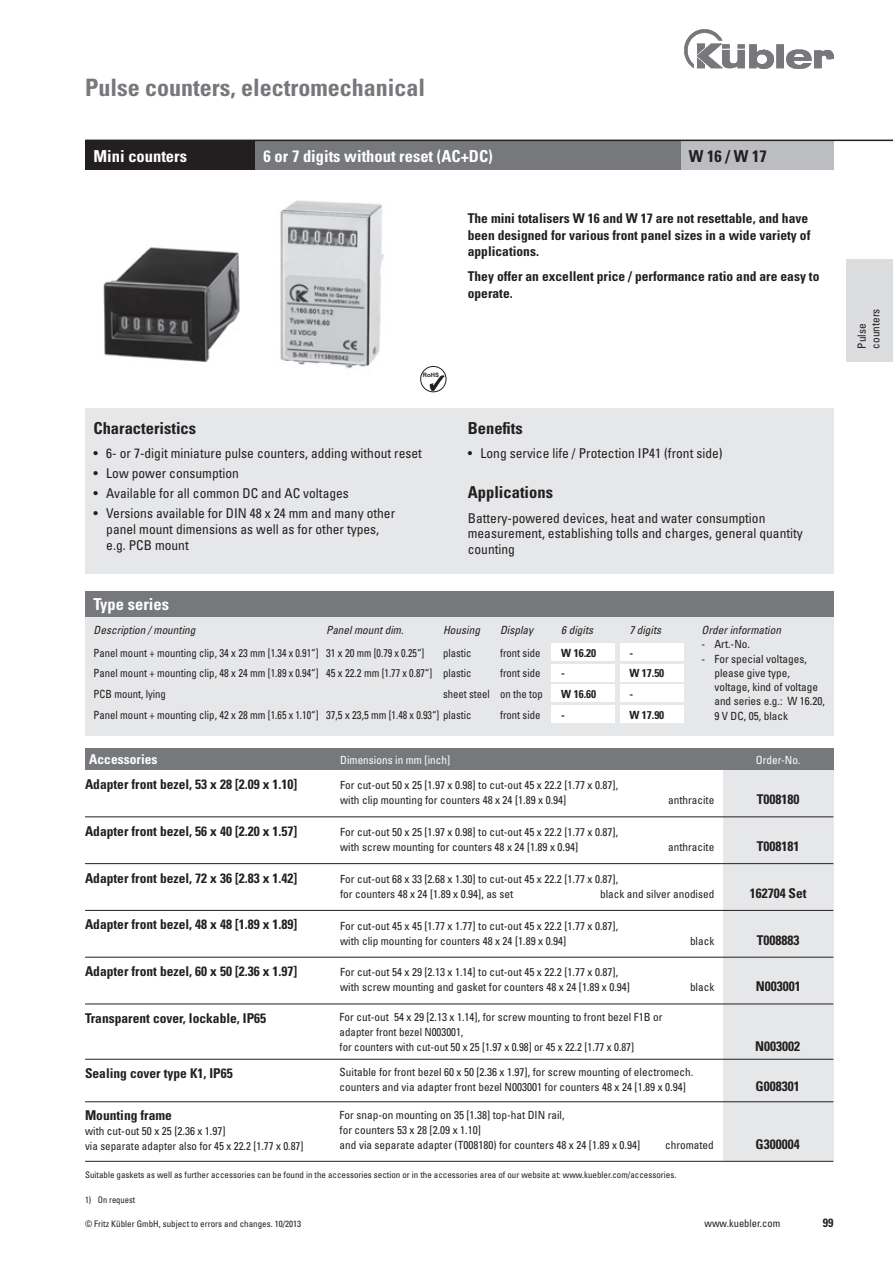
<style>
.page{position:relative;width:893px;height:1263px;background:#fff}
.page>*{position:absolute;margin:0;border:0;box-sizing:border-box;transform-origin:0 0}
.t1{font:700 condensed 24px "Univers";color:#76787b}
.t2{font:700 condensed 16.5px "Univers";color:#fff}
.t3{font:700 condensed 16.5px "Univers";color:#231f20}
.t4{font:700 condensed 13.5px/16.5px "Univers";color:#231f20}
.t5{font:condensed 13.5px/15.8px "Univers";color:#231f20}
.t6{font:700 condensed 13.5px "Univers";color:#fff}
.t7{font:700 condensed 12px "Univers";color:#231f20}
.t8{font:condensed 11.25px/15px "Univers";color:#231f20}
.t9{font:condensed 11.25px "Univers";color:#231f20;scale:.95 1}
.t10{font:italic condensed 11.25px "Univers";color:#231f20}
.t11{font:condensed 11.25px "Univers";color:#fff}
.t12{font:700 condensed 11.25px "Univers";color:#231f20}
.t13{font:condensed 10.5px "Univers";color:#231f20}
.t14{font:condensed 9px "Univers";color:#231f20}
.t15{font:condensed 9px "Univers";color:#231f20;scale:.95 1}
.t16{font:700 6px "Arial";color:#231f20}
</style>
<div class="page">
<img style="left:685px;top:30px;width:148px;height:38px">
<div style="left:85px;top:408px;width:748px;height:166px;background:#e6e7e9"></div>
<svg style="left:420px;top:366px;width:26px;height:26px"></svg>
<div style="left:85px;top:591px;width:748px;height:145px;background:#e6e7e9"></div>
<div style="left:723px;top:770px;width:110px;height:391px;background:#e6e7e9"></div>
<hr style="left:85px;top:1059px;width:748px;height:1px;background:#231f20">
<hr style="left:85px;top:1101px;width:748px;height:1px;background:#231f20">
<hr style="left:85px;top:1161px;width:748px;height:1px;background:#231f20">
<hr style="left:85px;top:910px;width:748px;height:1px;background:#231f20">
<hr style="left:85px;top:816px;width:748px;height:1px;background:#231f20">
<hr style="left:85px;top:863px;width:748px;height:1px;background:#231f20">
<hr style="left:85px;top:957px;width:748px;height:1px;background:#231f20">
<hr style="left:85px;top:1003px;width:748px;height:1px;background:#231f20">
<img style="left:103px;top:247px;width:137px;height:115px">
<img style="left:280px;top:200px;width:104px;height:169px">
<div style="left:551px;top:643px;width:64px;height:17px;background:#fff"></div>
<div style="left:620px;top:643px;width:64px;height:17px;background:#fff"></div>
<div style="left:551px;top:664px;width:64px;height:17px;background:#fff"></div>
<div style="left:620px;top:664px;width:64px;height:17px;background:#fff"></div>
<div style="left:551px;top:685px;width:64px;height:17px;background:#fff"></div>
<div style="left:620px;top:685px;width:64px;height:17px;background:#fff"></div>
<div style="left:551px;top:706px;width:64px;height:17px;background:#fff"></div>
<div style="left:620px;top:706px;width:64px;height:17px;background:#fff"></div>
<div style="left:846px;top:259px;width:47px;height:102px;background:#dcdddf"></div>
<div style="left:85px;top:591px;width:748px;height:26px;background:#76787b"></div>
<div style="left:85px;top:748px;width:748px;height:22px;background:#76787b"></div>
<div style="left:85px;top:140px;width:170px;height:30px;background:#231f20"></div>
<div style="left:680px;top:140px;width:153px;height:30px;background:#bcbdc0"></div>
<div style="left:255px;top:140px;width:425px;height:30px;background:#76787b"></div>
<hr style="left:85px;top:140px;width:808px;height:1px;background:#231f20">
<h1 class="t1" style="left:85px;top:72px;width:341px">Pulse counters, electromechanical</h1>
<h2 class="t2" style="left:94px;top:146px;width:95px">Mini counters</h2>
<h2 class="t2" style="left:264px;top:146px;width:231px">6 or 7 digits without reset (AC+DC)</h2>
<h2 class="t3" style="left:689px;top:146px;width:79px">W 16 / W 17</h2>
<p class="t16" style="left:423px;top:371px;width:18px">RoHS</p>
<h2 class="t3" style="left:94px;top:418px;width:104px">Characteristics</h2>
<p class="t5" style="left:94px;top:445px;width:330px">• 6- or 7-digit miniature pulse counters, adding without reset</p>
<p class="t5" style="left:94px;top:465px;width:147px">• Low power consumption</p>
<p class="t5" style="left:94px;top:485px;width:257px">• Available for all common DC and AC voltages</p>
<p class="t5" style="left:106px;top:505px;width:290px;text-indent:-13px">• Versions available for DIN 48 x 24 mm and many other panel mount dimensions as well as for other types, e.g. PCB mount</p>
<h2 class="t2" style="left:94px;top:594px;width:77px">Type series</h2>
<p class="t4" style="left:468px;top:210px;width:344px">The mini totalisers W 16 and W 17 are not resettable, and have been designed for various front panel sizes in a wide variety of applications.</p>
<p class="t4" style="left:468px;top:268px;width:353px">They offer an excellent price / performance ratio and are easy to operate.</p>
<h2 class="t3" style="left:468px;top:418px;width:56px">Benefits</h2>
<p class="t5" style="left:468px;top:445px;width:256px">• Long service life / Protection IP41 (front side)</p>
<h2 class="t3" style="left:468px;top:482px;width:87px">Applications</h2>
<p class="t5" style="left:468px;top:510px;width:337px">Battery-powered devices, heat and water consumption measurement, establishing tolls and charges, general quantity counting</p>
<p class="t10" style="left:94px;top:623px;width:103px">Description / mounting</p>
<p class="t10" style="left:326px;top:623px;width:79px">Panel mount dim.</p>
<p class="t10" style="left:443px;top:623px;width:38px">Housing</p>
<p class="t10" style="left:500px;top:623px;width:35px">Display</p>
<p class="t10" style="left:561px;top:623px;width:33px">6 digits</p>
<p class="t10" style="left:629px;top:623px;width:33px">7 digits</p>
<p class="t9" style="left:94px;top:646px;width:350px">Panel mount + mounting clip, 34 x 23 mm [1.34 x 0.91“] 31 x 20 mm [0.79 x 0.25“]</p>
<p class="t9" style="left:443px;top:646px;width:31px">plastic</p>
<p class="t9" style="left:500px;top:646px;width:44px">front side</p>
<p class="t12" style="left:561px;top:646px;width:36px">W 16.20</p>
<p class="t12" style="left:629px;top:646px;width:5px">-</p>
<p class="t9" style="left:94px;top:666px;width:399px">Panel mount + mounting clip, 48 x 24 mm [1.89 x 0.94“] 45 x 22.2 mm [1.77 x 0.87“] plastic</p>
<p class="t9" style="left:500px;top:666px;width:44px">front side</p>
<p class="t12" style="left:561px;top:667px;width:5px">-</p>
<p class="t12" style="left:629px;top:667px;width:36px">W 17.50</p>
<p class="t9" style="left:94px;top:687px;width:78px">PCB mount, lying</p>
<p class="t9" style="left:443px;top:687px;width:106px">sheet steel on the top</p>
<p class="t12" style="left:561px;top:687px;width:36px">W 16.60</p>
<p class="t12" style="left:629px;top:687px;width:5px">-</p>
<p class="t9" style="left:94px;top:708px;width:399px">Panel mount + mounting clip, 42 x 28 mm [1.65 x 1.10“] 37,5 x 23,5 mm [1.48 x 0.93“] plastic</p>
<p class="t9" style="left:500px;top:708px;width:44px">front side</p>
<p class="t12" style="left:561px;top:708px;width:5px">-</p>
<p class="t12" style="left:629px;top:708px;width:36px">W 17.90</p>
<p class="t10" style="left:702px;top:623px;width:81px">Order information</p>
<p class="t8" style="left:702px;top:637px;width:50px">- Art.-No.</p>
<p class="t8" style="left:714px;top:651px;width:112px;line-height:14.2px;text-indent:-13px">- For special voltages, please give type, voltage, kind of voltage and series e.g.: W 16.20,<br>9 V DC, 05, black</p>
<p class="t6" style="left:89px;top:751px;width:70px">Accessories</p>
<p class="t11" style="left:340px;top:753px;width:111px">Dimensions in mm [inch]</p>
<p class="t11" style="left:756px;top:753px;width:46px">Order-No.</p>
<p class="t4" style="left:85px;top:776px;width:214px">Adapter front bezel, 53 x 28 [2.09 x 1.10]</p>
<p class="t4" style="left:85px;top:823px;width:214px">Adapter front bezel, 56 x 40 [2.20 x 1.57]</p>
<p class="t8" style="left:340px;top:778px;width:279px">For cut-out 50 x 25 [1.97 x 0.98] to cut-out 45 x 22.2 [1.77 x 0.87], with clip mounting for counters 48 x 24 [1.89 x 0.94]</p>
<p class="t8" style="left:340px;top:824px;width:279px">For cut-out 50 x 25 [1.97 x 0.98] to cut-out 45 x 22.2 [1.77 x 0.87], with screw mounting for counters 48 x 24 [1.89 x 0.94]</p>
<p class="t8" style="left:668px;top:793px;width:48px">anthracite</p>
<p class="t4" style="left:757px;top:791px;width:44px">T008180</p>
<p class="t8" style="left:668px;top:839px;width:48px">anthracite</p>
<p class="t4" style="left:757px;top:838px;width:44px">T008181</p>
<p class="t4" style="left:85px;top:869px;width:214px">Adapter front bezel, 72 x 36 [2.83 x 1.42]</p>
<p class="t8" style="left:340px;top:871px;width:279px">For cut-out 68 x 33 [2.68 x 1.30] to cut-out 45 x 22.2 [1.77 x 0.87], for counters 48 x 24 [1.89 x 0.94], as set</p>
<p class="t8" style="left:600px;top:886px;width:116px">black and silver anodised</p>
<p class="t4" style="left:750px;top:885px;width:58px">162704 Set</p>
<p class="t4" style="left:85px;top:916px;width:214px">Adapter front bezel, 48 x 48 [1.89 x 1.89]</p>
<p class="t4" style="left:85px;top:963px;width:214px">Adapter front bezel, 60 x 50 [2.36 x 1.97]</p>
<p class="t8" style="left:340px;top:918px;width:279px">For cut-out 45 x 45 [1.77 x 1.77] to cut-out 45 x 22.2 [1.77 x 0.87], with clip mounting for counters 48 x 24 [1.89 x 0.94]</p>
<p class="t8" style="left:340px;top:965px;width:291px">For cut-out 54 x 29 [2.13 x 1.14] to cut-out 45 x 22.2 [1.77 x 0.87], with screw mounting and gasket for counters 48 x 24 [1.89 x 0.94]</p>
<p class="t8" style="left:690px;top:933px;width:26px">black</p>
<p class="t4" style="left:757px;top:931px;width:44px">T008883</p>
<p class="t8" style="left:690px;top:980px;width:26px">black</p>
<p class="t4" style="left:756px;top:978px;width:46px">N003001</p>
<p class="t4" style="left:85px;top:1010px;width:183px">Transparent cover, lockable, IP65</p>
<p class="t8" style="left:340px;top:1009px;width:324px">For cut-out 54 x 29 [2.13 x 1.14], for screw mounting to front bezel F1B or adapter front bezel N003001,<br>for counters with cut-out 50 x 25 [1.97 x 0.98] or 45 x 22.2 [1.77 x 0.87]</p>
<p class="t4" style="left:755px;top:1038px;width:46px">N003002</p>
<p class="t4" style="left:85px;top:1065px;width:149px">Sealing cover type K1, IP65</p>
<p class="t8" style="left:340px;top:1065px;width:355px">Suitable for front bezel 60 x 50 [2.36 x 1.97], for screw mounting of electromech. counters and via adapter front bezel N003001 for counters 48 x 24 [1.89 x 0.94]</p>
<p class="t4" style="left:755px;top:1078px;width:46px">G008301</p>
<p class="t4" style="left:85px;top:1107px;width:88px">Mounting frame</p>
<p class="t8" style="left:85px;top:1123px;width:220px">with cut-out 50 x 25 [2.36 x 1.97]<br>via separate adapter also for 45 x 22.2 [1.77 x 0.87]</p>
<p class="t8" style="left:340px;top:1107px;width:302px">For snap-on mounting on 35 [1.38] top-hat DIN rail,<br>for counters 53 x 28 [2.09 x 1.10]<br>and via separate adapter (T008180) for counters 48 x 24 [1.89 x 0.94]</p>
<p class="t8" style="left:665px;top:1137px;width:50px">chromated</p>
<p class="t4" style="left:755px;top:1135px;width:46px">G300004</p>
<p class="t14" style="left:85px;top:1169px;width:593px">Suitable gaskets as well as further accessories can be found in the accessories section or in the accessories area of our website at: www.kuebler.com/accessories.</p>
<p class="t15" style="left:85px;top:1194px;width:54px">1) On request</p>
<p class="t14" style="left:85px;top:1218px;width:218px">© Fritz Kübler GmbH, subject to errors and changes. 10/2013</p>
<p class="t13" style="left:704px;top:1216px;width:77px">www.kuebler.com</p>
<p class="t7" style="left:823px;top:1215px;width:12px">99</p>
<p class="t8" style="left:855px;top:349px;width:41px;line-height:13.5px;rotate:-90deg">Pulse counters</p>
</div>
